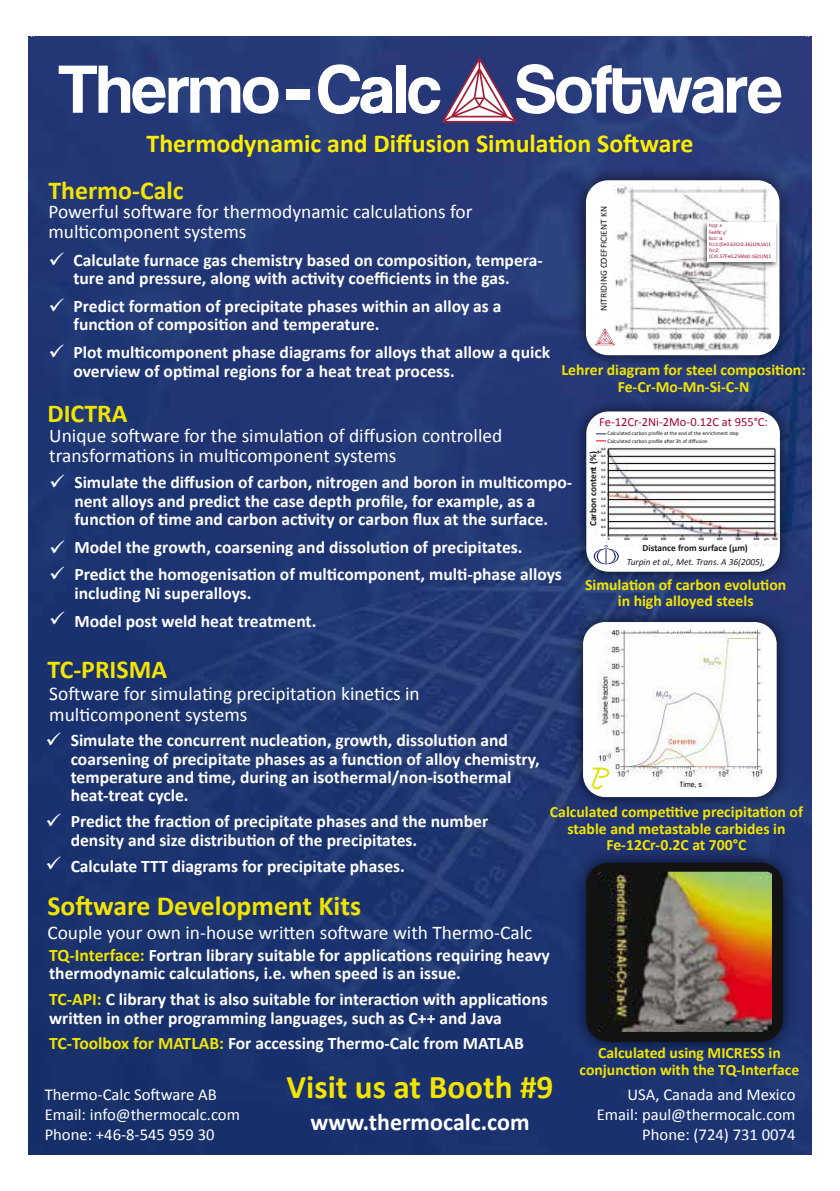
<style>
.page{position:relative;width:840px;height:1191px;background:#fff}
.page>*{position:absolute;margin:0;border:0;box-sizing:border-box;transform-origin:0 0}
.t1{font:700 33.2px "Calibri";color:#f3e400}
.t2{font:700 27.6px "Calibri";color:#f3e400}
.t3{font:700 25.8px "Calibri";color:#ffed00}
.t4{font:700 25.8px "Calibri";color:#f3e400}
.t5{font:700 24px "Calibri";color:#fff}
.t6{font:19.4px/20.4px "Calibri";color:#fff}
.t7{font:700 17.6px/18.4px "Calibri";color:#fff}
.t8{font:16.6px/20px "Calibri";color:#fff}
.t9{font:700 15.6px/16.6px "Calibri";color:#f3e400;text-align:center}
.t10{font:12.4px "Calibri";color:#a00631}
.t11{font:700 9.4px "Calibri";color:#1a171c}
.t12{font:italic 9.4px "Calibri";color:#1a171c}
.t13{font:9.4px "Calibri";color:#1a171c}
.t14{font:5.4px/7.8px "Calibri";color:#111211}
.t15{font:5.4px/6.2px "Calibri";color:#a00631}
.t16{font:700 3.6px/7.2px "Calibri";color:#1a171c;text-align:justify}
.s1{color:#f3e400}
</style>
<div class="page">
<img style="left:28px;top:37px;width:783px;height:1117px">
<img style="left:567px;top:393px;width:231px;height:197px">
<div style="left:586px;top:411px;width:193px;height:161px;background:#fff;border-radius:22px"></div>
<img style="left:594px;top:445px;width:184px;height:100px">
<svg style="left:59px;top:66px;width:219px;height:48px"></svg>
<svg style="left:318px;top:64px;width:74px;height:50px"></svg>
<div style="left:396px;top:66px;width:9px;height:47px;background:#fff"></div>
<div style="left:286px;top:90px;width:24px;height:10px;background:#fff"></div>
<svg style="left:408px;top:57px;width:372px;height:66px"></svg>
<img style="left:566px;top:161px;width:232px;height:214px">
<div style="left:585px;top:180px;width:194px;height:175px;background:#fff;border-radius:22px"></div>
<img style="left:613px;top:185px;width:156px;height:165px">
<svg style="left:595px;top:328px;width:19px;height:17px"></svg>
<img style="left:698px;top:217px;width:82px;height:54px">
<div style="left:707px;top:222px;width:68px;height:40px;background:#fff"></div>
<hr style="left:607px;top:449px;width:1px;height:86px;background:#111211">
<hr style="left:608px;top:448px;width:166px;height:1px;background:#111211">
<hr style="left:608px;top:456px;width:166px;height:1px;background:#111211">
<hr style="left:608px;top:463px;width:166px;height:1px;background:#111211">
<hr style="left:608px;top:470px;width:166px;height:1px;background:#111211">
<hr style="left:608px;top:477px;width:166px;height:1px;background:#111211">
<hr style="left:608px;top:485px;width:166px;height:1px;background:#111211">
<hr style="left:608px;top:492px;width:166px;height:1px;background:#111211">
<hr style="left:608px;top:499px;width:166px;height:1px;background:#111211">
<hr style="left:608px;top:506px;width:166px;height:1px;background:#111211">
<hr style="left:608px;top:514px;width:166px;height:1px;background:#111211">
<hr style="left:608px;top:521px;width:166px;height:1px;background:#111211">
<hr style="left:608px;top:528px;width:166px;height:1px;background:#111211">
<hr style="left:774px;top:449px;width:1px;height:86px;background:#111211">
<hr style="left:608px;top:534px;width:166px;height:1px;background:#111211">
<div style="left:607px;top:538px;width:171px;height:6px;background:#fff"></div>
<img style="left:566px;top:843px;width:236px;height:218px">
<div style="left:586px;top:862px;width:196px;height:179px;background:#111211;border-radius:22px"></div>
<img style="left:598px;top:871px;width:173px;height:160px">
<img style="left:563px;top:602px;width:233px;height:214px">
<div style="left:582px;top:622px;width:194px;height:175px;background:#fff;border-radius:22px"></div>
<img style="left:597px;top:630px;width:165px;height:158px">
<svg style="left:592px;top:767px;width:17px;height:22px"></svg>
<svg style="left:593px;top:545px;width:25px;height:19px"></svg>
<div style="left:598px;top:445px;width:8px;height:94px;background:#fff"></div>
<svg style="left:50px;top:252px;width:14px;height:13px"></svg>
<svg style="left:50px;top:298px;width:14px;height:13px"></svg>
<svg style="left:50px;top:344px;width:14px;height:13px"></svg>
<svg style="left:51px;top:474px;width:13px;height:13px"></svg>
<svg style="left:51px;top:540px;width:13px;height:40px"></svg>
<svg style="left:51px;top:611px;width:13px;height:13px"></svg>
<svg style="left:47px;top:732px;width:14px;height:13px"></svg>
<svg style="left:47px;top:813px;width:14px;height:56px"></svg>
<h3 class="t3" style="left:146px;top:127px;width:548px">Thermodynamic and Diffusion Simulation Software</h3>
<h3 class="t4" style="left:48px;top:174px;width:137px">Thermo-Calc</h3>
<p class="t6" style="left:48px;top:201px;width:425px">Powerful software for thermodynamic calculations for multicomponent systems</p>
<p class="t7" style="left:73px;top:251px;width:470px">Calculate furnace gas chemistry based on composition, tempera&shy;ture and pressure, along with activity coefficients in the gas.</p>
<p class="t7" style="left:73px;top:297px;width:429px">Predict formation of precipitate phases within an alloy as a function of composition and temperature.</p>
<p class="t7" style="left:73px;top:343px;width:478px">Plot multicomponent phase diagrams for alloys that allow a quick overview of optimal regions for a heat treat process.</p>
<p class="t13" style="left:597px;top:311px;width:106px;rotate:-90deg">NITRIDING COEFFICIENT KN</p>
<p class="t15" style="left:708px;top:222px;width:64px">hcp: ε<br>Fe4N: γ’<br>bcc: α fcc1:(Fe0.63Cr0.36)1(N,Va)1 fcc2: (Cr0.57Fe0.25Mo0.16)1(N)1</p>
<p class="t9" style="left:561px;top:361px;width:245px">Lehrer diagram for steel composition:<br>Fe-Cr-Mo-Mn-Si-C-N</p>
<h3 class="t4" style="left:47px;top:397px;width:81px">DICTRA</h3>
<p class="t6" style="left:49px;top:425px;width:454px">Unique software for the simulation of diffusion controlled transformations in multicomponent systems</p>
<p class="t7" style="left:74px;top:473px;width:499px">Simulate the diffusion of carbon, nitrogen and boron in multicompo&shy;nent alloys and predict the case depth profile, for example, as a function of time and carbon activity or carbon flux at the surface.</p>
<p class="t7" style="left:74px;top:533px;width:488px;line-height:27.6px">Model the growth, coarsening and dissolution of precipitates.<br>Predict the homogenisation of multicomponent, multi-phase alloys</p>
<p class="t7" style="left:74px;top:579px;width:243px;line-height:27.6px">including Ni superalloys.<br>Model post weld heat treatment.</p>
<p class="t10" style="left:599px;top:414px;width:170px">Fe-12Cr-2Ni-2Mo-0.12C at 955°C:</p>
<p class="t14" style="left:607px;top:429px;width:133px">Calculated carbon profile at the end of the enrichment step<br>Calculated carbon profile after 3h of diffusion</p>
<p class="t16" style="left:600px;top:445px;width:6px">4,8<br>4,4<br>4,0<br>3,6<br>3,2<br>2,8<br>2,4<br>2,0<br>1,6<br>1,2<br>0,8<br>0,4<br>0,0</p>
<p class="t16" style="left:597px;top:448px;width:6px">%C</p>
<p class="t11" style="left:586px;top:526px;width:76px;rotate:-90deg">Carbon content (%)</p>
<p class="t16" style="left:607px;top:535px;width:3px">0</p>
<p class="t16" style="left:623px;top:535px;width:7px">100</p>
<p class="t16" style="left:642px;top:535px;width:7px">200</p>
<p class="t16" style="left:660px;top:535px;width:7px">300</p>
<p class="t16" style="left:679px;top:535px;width:7px">400</p>
<p class="t16" style="left:698px;top:535px;width:7px">500</p>
<p class="t16" style="left:716px;top:535px;width:7px">600</p>
<p class="t16" style="left:735px;top:535px;width:7px">700</p>
<p class="t16" style="left:753px;top:535px;width:7px">800</p>
<p class="t16" style="left:763px;top:535px;width:15px">µm 900</p>
<p class="t11" style="left:642px;top:541px;width:107px">Distance from surface (µm)</p>
<p class="t12" style="left:626px;top:555px;width:140px">Turpin et al., Met. Trans. A 36(2005),</p>
<p class="t9" style="left:585px;top:576px;width:202px">Simulation of carbon evolution in high alloyed steels</p>
<h3 class="t4" style="left:47px;top:653px;width:121px">TC-PRISMA</h3>
<p class="t6" style="left:49px;top:683px;width:372px">Software for simulating precipitation kinetics in multicomponent systems</p>
<p class="t7" style="left:71px;top:731px;width:470px">Simulate the concurrent nucleation, growth, dissolution and coarsening of precipitate phases as a function of alloy chemistry, temperature and time, during an isothermal/non-isothermal heat-treat cycle.</p>
<p class="t7" style="left:71px;top:812px;width:419px">Predict the fraction of precipitate phases and the number density and size distribution of the precipitates.</p>
<p class="t7" style="left:71px;top:856px;width:335px">Calculate TTT diagrams for precipitate phases.</p>
<h2 class="t2" style="left:47px;top:887px;width:315px">Software Development Kits</h2>
<p class="t6" style="left:47px;top:922px;width:486px">Couple your own in-house written software with Thermo-Calc</p>
<p class="t7" style="left:49px;top:945px;width:502px"><span class="s1">TQ-Interface:</span> Fortran library suitable for applications requiring heavy thermodynamic calculations, i.e. when speed is an issue.</p>
<p class="t7" style="left:49px;top:990px;width:499px"><span class="s1">TC-API:</span> C library that is also suitable for interaction with applications written in other programming languages, such as C++ and Java</p>
<p class="t7" style="left:49px;top:1034px;width:476px"><span class="s1">TC-Toolbox for MATLAB:</span> For accessing Thermo-Calc from MATLAB</p>
<p class="t9" style="left:549px;top:803px;width:254px">Calculated competitive precipitation of stable and metastable carbides in<br>Fe-12Cr-0.2C at 700°C</p>
<p class="t9" style="left:579px;top:1044px;width:221px">Calculated using MICRESS in conjunction with the TQ-Interface</p>
<h1 class="t1" style="left:286px;top:1065px;width:268px">Visit us at Booth #9</h1>
<p class="t8" style="left:45px;top:1084px;width:197px">Thermo-Calc Software AB<br>Email: info@thermocalc.com<br>Phone: +46-8-545 959 30</p>
<p class="t8" style="left:596px;top:1084px;width:200px;text-align:right">USA, Canada and Mexico<br>Email: paul@thermocalc.com<br>Phone: (724) 731 0074</p>
<h3 class="t5" style="left:310px;top:1106px;width:220px">www.thermocalc.com</h3>
</div>
